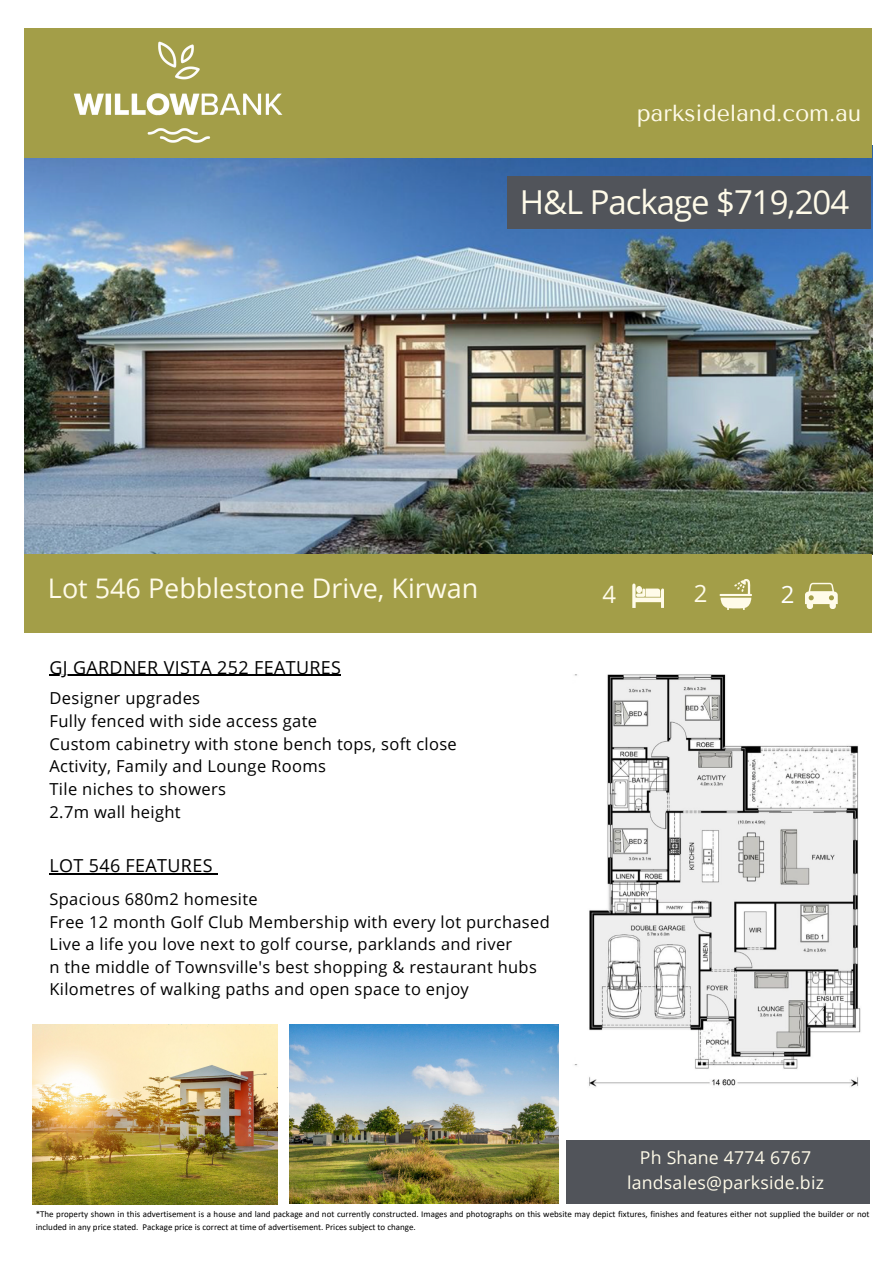
<style>
.page{position:relative;width:893px;height:1264px;background:#fff}
.page>*{position:absolute;margin:0;border:0;box-sizing:border-box;transform-origin:0 0}
.t1{font:33px "Open Sans";letter-spacing:-.03em;color:#fffbe9}
.t2{font:27px "Open Sans";color:#fffbe9}
.t3{font:23.85px "Open Sans";color:#fffbe9}
.t4{font:23.85px "Open Sans";color:#fff}
.t5{font:23.1px "Tenor Sans";color:#fffbe9}
.t6{font:17.85px "Open Sans";letter-spacing:.02em;color:#000}
.t7{font:17.7px/25.8px "Open Sans";letter-spacing:.015em;color:#fffbe9;text-align:center}
.t8{font:16.5px "Open Sans";letter-spacing:.02em;color:#000}
.t9{font:16.35px "Open Sans";letter-spacing:.02em;color:#000}
.t10{font:9px/12.3px "Calibri";color:#000}
</style>
<div class="page">
<img style="left:24px;top:145px;width:848px;height:409px">
<div style="left:507px;top:176px;width:363px;height:53px;background:#51545a"></div>
<div style="left:24px;top:554px;width:847px;height:79px;background:#a39e48"></div>
<img style="left:32px;top:1024px;width:245px;height:180px">
<svg style="left:632px;top:583px;width:32px;height:25px"></svg>
<svg style="left:719px;top:579px;width:33px;height:31px"></svg>
<svg style="left:805px;top:583px;width:32px;height:26px"></svg>
<div style="left:24px;top:28px;width:847px;height:129px;background:#a39e48"></div>
<div style="left:566px;top:1140px;width:304px;height:63px;background:#51545a"></div>
<img style="left:290px;top:1024px;width:268px;height:179px">
<img style="left:73px;top:41px;width:210px;height:102px">
<img style="left:574px;top:674px;width:287px;height:413px">
<hr style="left:49px;top:674px;width:292px;height:2px;background:#000">
<hr style="left:49px;top:873px;width:164px;height:1px;background:#000">
<p class="t5" style="left:637px;top:100px;width:226px">parksideland.com.au</p>
<p class="t1" style="left:519px;top:179px;width:331px">H&amp;L Package $719,204</p>
<p class="t2" style="left:48px;top:569px;width:432px">Lot 546 Pebblestone Drive, Kirwan</p>
<p class="t3" style="left:602px;top:577px;width:15px">4</p>
<p class="t3" style="left:693px;top:576px;width:15px">2</p>
<p class="t4" style="left:780px;top:577px;width:15px">2</p>
<p class="t6" style="left:49px;top:654px;width:293px">GJ GARDNER VISTA 252 FEATURES</p>
<p class="t8" style="left:49px;top:686px;width:152px">Designer upgrades</p>
<p class="t8" style="left:49px;top:709px;width:269px">Fully fenced with side access gate</p>
<p class="t8" style="left:49px;top:732px;width:409px">Custom cabinetry with stone bench tops, soft close</p>
<p class="t8" style="left:49px;top:754px;width:278px">Activity, Family and Lounge Rooms</p>
<p class="t8" style="left:49px;top:777px;width:178px">Tile niches to showers</p>
<p class="t8" style="left:49px;top:800px;width:133px">2.7m wall height</p>
<p class="t6" style="left:49px;top:853px;width:164px">LOT 546 FEATURES</p>
<p class="t9" style="left:49px;top:887px;width:210px">Spacious 680m2 homesite</p>
<p class="t9" style="left:49px;top:910px;width:501px">Free 12 month Golf Club Membership with every lot purchased</p>
<p class="t9" style="left:49px;top:932px;width:464px">Live a life you love next to golf course, parklands and river</p>
<p class="t9" style="left:49px;top:955px;width:489px">n the middle of Townsville's best shopping &amp; restaurant hubs</p>
<p class="t9" style="left:49px;top:977px;width:421px">Kilometres of walking paths and open space to enjoy</p>
<p class="t7" style="left:627px;top:1143px;width:198px">Ph Shane 4774 6767 landsales@parkside.biz</p>
<p class="t10" style="left:36px;top:1208px;width:835px">*The property shown in this advertisement is a house and land package and not currently constructed. Images and photographs on this website may depict fixtures, finishes and features either not supplied the builder or not included in any price stated. Package price is correct at time of advertisement. Prices subject to change.</p>
</div>
